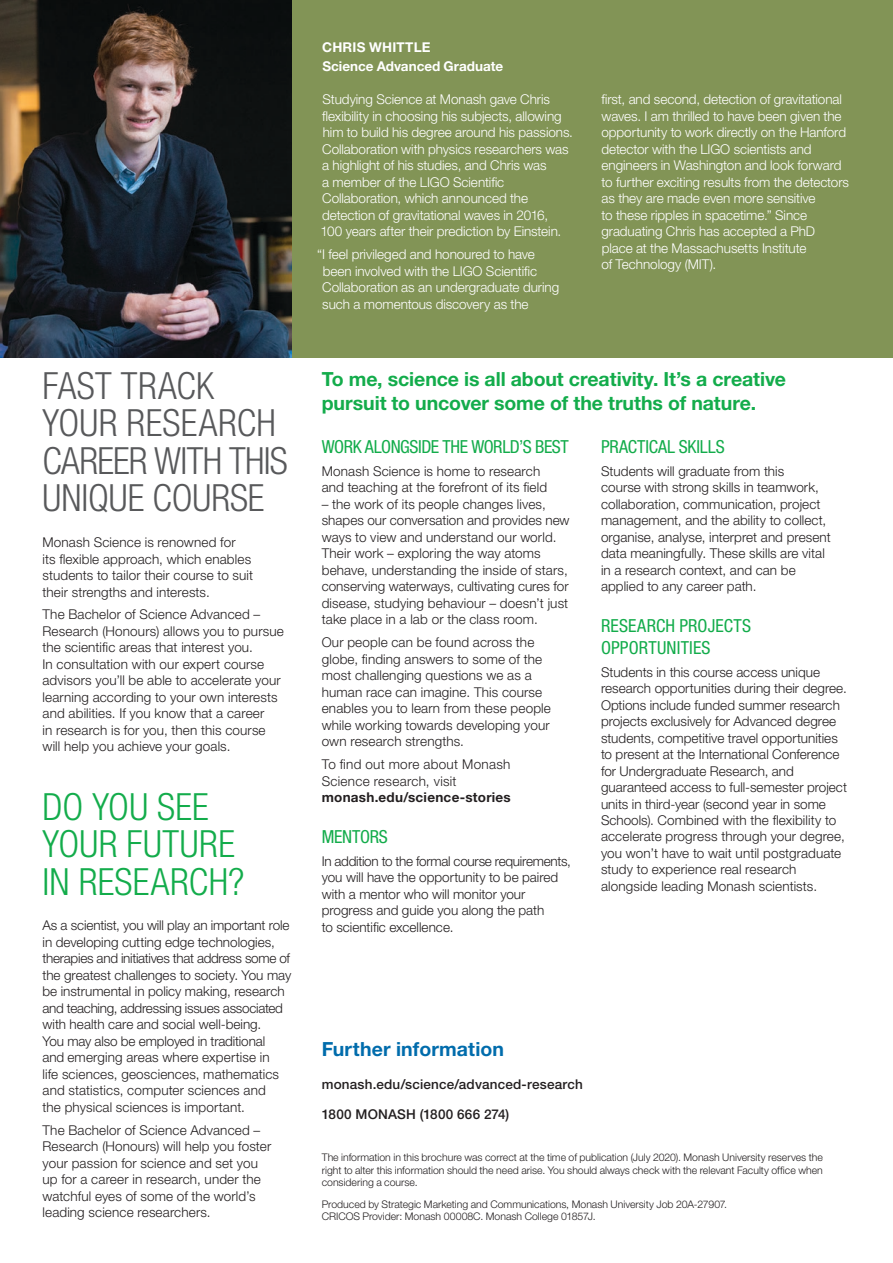
<style>
.page{position:relative;width:893px;height:1263px;background:#fff}
.page>*{position:absolute;margin:0;border:0;box-sizing:border-box;transform-origin:0 0}
.t1{font:300 condensed 37.5px/37.5px "Helvetica Neue LT Pro";letter-spacing:-.005em;color:#58595b}
.t2{font:300 condensed 37.5px/37.5px "Helvetica Neue LT Pro";letter-spacing:.01em;color:#13ac4b}
.t3{font:700 19.5px/24px "Helvetica Neue LT Pro";letter-spacing:-.005em;color:#13ac4b}
.t4{font:700 19.5px "Helvetica Neue LT Pro";letter-spacing:.005em;color:#006cac}
.t5{font:condensed 18px/21.6px "Helvetica Neue LT Pro";letter-spacing:-.005em;color:#13ac4b}
.t6{font:condensed 18px "Helvetica Neue LT Pro";letter-spacing:-.025em;color:#13ac4b}
.t7{font:300 13.5px/16.5px "Helvetica Neue LT Pro";letter-spacing:.005em;color:#231f20}
.t8{font:300 13.5px/16.5px "Helvetica Neue LT Pro";letter-spacing:-.005em;color:#fff}
.t9{font:500 13.5px/29.2px "Helvetica Neue LT Pro";letter-spacing:.015em;color:#231f20}
.t10{font:700 13.5px/18.6px "Helvetica Neue LT Pro";color:#fff}
.t11{font:700 13.5px "Helvetica Neue LT Pro";letter-spacing:.02em;color:#231f20}
.t12{font:300 10.5px/12.8px "Helvetica Neue LT Pro";color:#231f20;text-align:justify}
</style>
<div class="page">
<div style="left:292px;top:0;width:601px;height:357px;background:#829456"></div>
<img style="left:0;top:0;width:292px;height:357px">
<h1 class="t1" style="left:43px;top:367px;width:247px">FAST TRACK<br>YOUR RESEARCH<br>CAREER WITH THIS<br>UNIQUE COURSE</h1>
<p class="t7" style="left:43px;top:534px;width:212px">Monash Science is renowned for<br>its flexible approach, which enables students to tailor their course to suit their strengths and interests.</p>
<p class="t7" style="left:43px;top:606px;width:243px">The Bachelor of Science Advanced – Research (Honours) allows you to pursue the scientific areas that interest you.<br>In consultation with our expert course advisors you’ll be able to accelerate your learning according to your own interests and abilities. If you know that a career<br>in research is for you, then this course will help you achieve your goals.</p>
<h1 class="t2" style="left:43px;top:787px;width:203px">DO YOU SEE<br>YOUR FUTURE<br>IN RESEARCH?</h1>
<p class="t7" style="left:43px;top:917px;width:250px">As a scientist, you will play an important role in developing cutting edge technologies, therapies and initiatives that address some of the greatest challenges to society. You may be instrumental in policy making, research and teaching, addressing issues associated with health care and social well-being.<br>You may also be employed in traditional<br>and emerging areas where expertise in<br>life sciences, geosciences, mathematics and statistics, computer sciences and<br>the physical sciences is important.</p>
<p class="t7" style="left:43px;top:1121px;width:230px">The Bachelor of Science Advanced – Research (Honours) will help you foster your passion for science and set you up for a career in research, under the watchful eyes of some of the world’s leading science researchers.</p>
<p class="t10" style="left:322px;top:38px;width:183px">CHRIS WHITTLE<br>Science Advanced Graduate</p>
<p class="t8" style="left:321px;top:91px;width:254px">Studying Science at Monash gave Chris flexibility in choosing his subjects, allowing him to build his degree around his passions.<br>Collaboration with physics researchers was a highlight of his studies, and Chris was<br>a member of the LIGO Scientific Collaboration, which announced the detection of gravitational waves in 2016,<br>100 years after their prediction by Einstein.</p>
<p class="t8" style="left:322px;top:246px;width:238px;text-indent:-5px">“I feel privileged and honoured to have been involved with the LIGO Scientific Collaboration as an undergraduate during such a momentous discovery as the</p>
<p class="t8" style="left:601px;top:91px;width:249px">first, and second, detection of gravitational waves. I am thrilled to have been given the opportunity to work directly on the Hanford detector with the LIGO scientists and engineers in Washington and look forward to further exciting results from the detectors as they are made even more sensitive<br>to these ripples in spacetime.” Since graduating Chris has accepted a PhD place at the Massachusetts Institute<br>of Technology (MIT).</p>
<h2 class="t3" style="left:322px;top:367px;width:466px">To me, science is all about creativity. It’s a creative pursuit to uncover some of the truths of nature.</h2>
<h3 class="t6" style="left:322px;top:436px;width:249px">WORK ALONGSIDE THE WORLD’S BEST</h3>
<p class="t7" style="left:322px;top:462px;width:227px">Monash Science is home to research and teaching at the forefront of its field</p>
<p class="t7" style="left:322px;top:495px;width:249px">– the work of its people changes lives, shapes our conversation and provides new ways to view and understand our world.<br>Their work – exploring the way atoms behave, understanding the inside of stars, conserving waterways, cultivating cures for disease, studying behaviour – doesn’t just take place in a lab or the class room.</p>
<p class="t7" style="left:322px;top:634px;width:231px">Our people can be found across the globe, finding answers to some of the most challenging questions we as a human race can imagine. This course enables you to learn from these people while working towards developing your own research strengths.</p>
<p class="t7" style="left:322px;top:756px;width:190px">To find out more about Monash<br>Science research, visit</p>
<p class="t11" style="left:322px;top:789px;width:191px">monash.edu/science-stories</p>
<h3 class="t5" style="left:322px;top:825px;width:68px">MENTORS</h3>
<p class="t7" style="left:322px;top:852px;width:251px">In addition to the formal course requirements, you will have the opportunity to be paired with a mentor who will monitor your progress and guide you along the path<br>to scientific excellence.</p>
<h3 class="t5" style="left:601px;top:435px;width:125px">PRACTICAL SKILLS</h3>
<p class="t7" style="left:601px;top:462px;width:231px">Students will graduate from this<br>course with strong skills in teamwork, collaboration, communication, project management, and the ability to collect, organise, analyse, interpret and present data meaningfully. These skills are vital in a research context, and can be applied to any career path.</p>
<h3 class="t5" style="left:601px;top:615px;width:152px">RESEARCH PROJECTS<br>OPPORTUNITIES</h3>
<p class="t7" style="left:601px;top:663px;width:247px">Students in this course access unique research opportunities during their degree.<br>Options include funded summer research projects exclusively for Advanced degree students, competitive travel opportunities to present at the International Conference for Undergraduate Research, and guaranteed access to full-semester project units in third-year (second year in some Schools). Combined with the flexibility to accelerate progress through your degree, you won’t have to wait until postgraduate study to experience real research alongside leading Monash scientists.</p>
<h2 class="t4" style="left:322px;top:1037px;width:184px">Further information</h2>
<p class="t9" style="left:322px;top:1070px;width:263px">monash.edu/science/advanced-research<br>1800 MONASH (1800 666 274)</p>
<p class="t12" style="left:322px;top:1150px;width:503px">The information in this brochure was correct at the time of publication (July 2020). Monash University reserves the right to alter this information should the need arise. You should always check with the relevant Faculty office when considering a course.</p>
<p class="t12" style="left:322px;top:1197px;width:407px">Produced by Strategic Marketing and Communications, Monash University Job 20A-27907.<br>CRICOS Provider: Monash 00008C. Monash College 01857J.</p>
</div>
